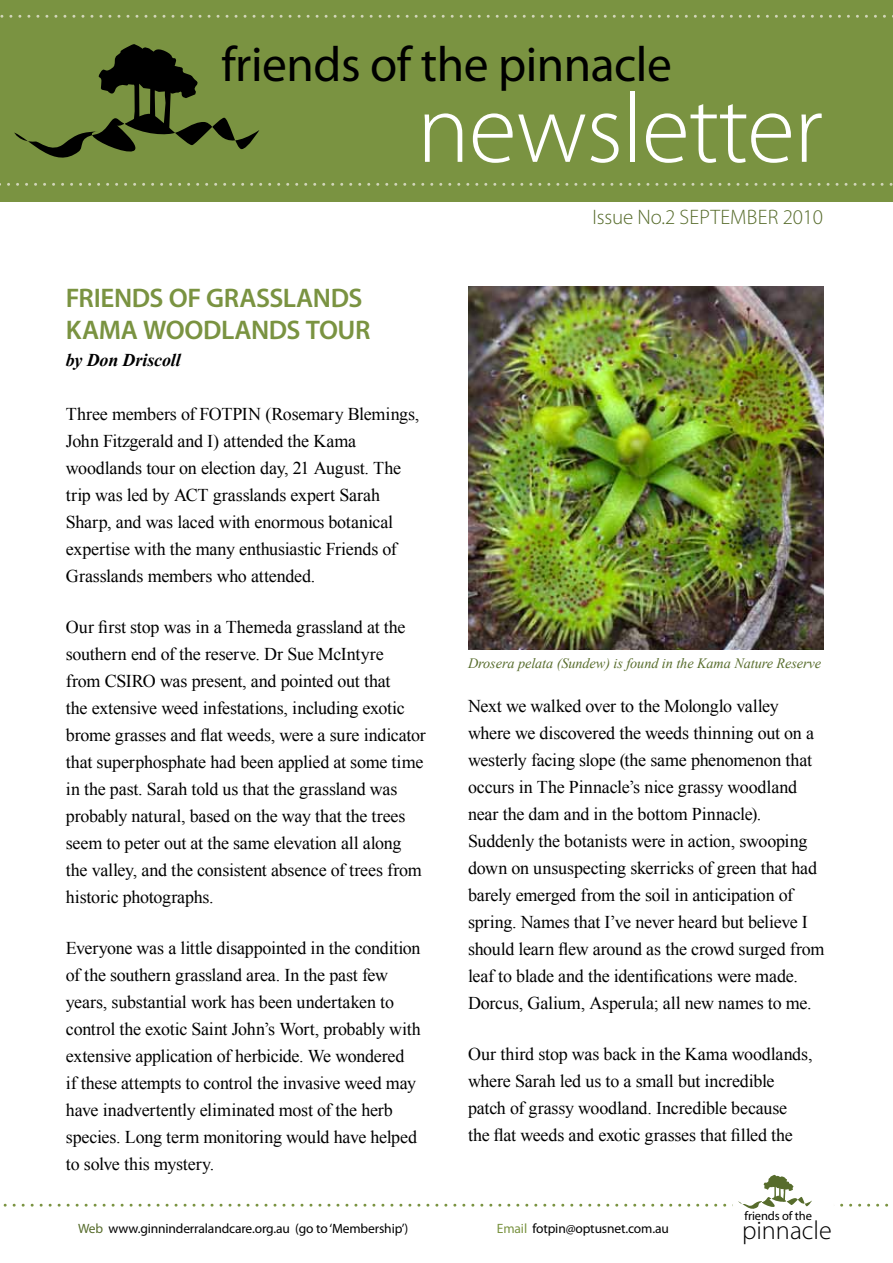
<style>
.page{position:relative;width:893px;height:1263px;background:#fff}
.page>*{position:absolute;margin:0;border:0;box-sizing:border-box;transform-origin:0 0}
.t1{font:300 98.55px "Myriad Pro";color:#fff}
.t2{font:49.5px "Myriad Pro";letter-spacing:-.01em;color:#000}
.t3{font:600 27px/32.4px "Myriad Pro";letter-spacing:-.015em;color:#7a9341}
.t4{font:300 26.1px "Myriad Pro";color:#000}
.t5{font:300 21px "Myriad Pro";letter-spacing:.01em;color:#576c2c}
.t6{font:18px/27px "Times New Roman";letter-spacing:-.01em;color:#000}
.t7{font:italic 700 18px "Times New Roman";letter-spacing:-.01em;color:#000}
.t8{font:italic 14.25px "Times New Roman";letter-spacing:-.005em;color:#576c2c}
.t9{font:13.5px "Myriad Pro";letter-spacing:-.01em;color:#000}
.t10{font:12.45px "Myriad Pro";letter-spacing:-.01em;color:#000}
.s1{color:#576c2c}
.s2{color:#7a9341}
</style>
<div class="page">
<svg style="left:3px;top:1174px;width:886px;height:41px"></svg>
<div style="left:0;top:0;width:893px;height:202px;background:#7a9341"></div>
<svg style="left:0;top:15px;width:893px;height:3px"></svg>
<svg style="left:0;top:44px;width:893px;height:142px"></svg>
<img style="left:468px;top:287px;width:355px;height:362px">
<h2 class="t2" style="left:221px;top:38px;width:452px">friends of the pinnacle</h2>
<h1 class="t1" style="left:417px;top:75px;width:408px">newsletter</h1>
<h3 class="t3" style="left:66px;top:282px;width:306px">FRIENDS OF GRASSLANDS<br>KAMA WOODLANDS TOUR</h3>
<p class="t7" style="left:66px;top:348px;width:116px">by Don Driscoll</p>
<p class="t6" style="left:66px;top:401px;width:355px">Three members of FOTPIN (Rosemary Blemings, John Fitzgerald and I) attended the Kama woodlands tour on election day, 21 August. The trip was led by ACT grasslands expert Sarah Sharp, and was laced with enormous botanical expertise with the many enthusiastic Friends of Grasslands members who attended.</p>
<p class="t6" style="left:66px;top:614px;width:362px">Our first stop was in a Themeda grassland at the southern end of the reserve. Dr Sue McIntyre<br>from CSIRO was present, and pointed out that<br>the extensive weed infestations, including exotic brome grasses and flat weeds, were a sure indicator that superphosphate had been applied at some time in the past. Sarah told us that the grassland was probably natural, based on the way that the trees seem to peter out at the same elevation all along the valley, and the consistent absence of trees from historic photographs.</p>
<p class="t6" style="left:66px;top:934px;width:356px">Everyone was a little disappointed in the condition of the southern grassland area. In the past few years, substantial work has been undertaken to control the exotic Saint John’s Wort, probably with extensive application of herbicide. We wondered<br>if these attempts to control the invasive weed may have inadvertently eliminated most of the herb species. Long term monitoring would have helped to solve this mystery.</p>
<p class="t5" style="left:592px;top:206px;width:232px">issue no.2 september 2010</p>
<p class="t8" style="left:468px;top:653px;width:355px">Drosera pelata (Sundew) is found in the Kama Nature Reserve</p>
<p class="t6" style="left:468px;top:692px;width:358px">Next we walked over to the Molonglo valley where we discovered the weeds thinning out on a westerly facing slope (the same phenomenon that occurs in The Pinnacle’s nice grassy woodland near the dam and in the bottom Pinnacle).<br>Suddenly the botanists were in action, swooping down on unsuspecting skerricks of green that had barely emerged from the soil in anticipation of spring. Names that I’ve never heard but believe I should learn flew around as the crowd surged from leaf to blade and the identifications were made.<br>Dorcus, Galium, Asperula; all new names to me.</p>
<p class="t6" style="left:468px;top:1040px;width:346px">Our third stop was back in the Kama woodlands, where Sarah led us to a small but incredible patch of grassy woodland. Incredible because the flat weeds and exotic grasses that filled the</p>
<p class="t10" style="left:744px;top:1209px;width:69px">friends of the</p>
<p class="t9" style="left:78px;top:1221px;width:332px"><span class="s1">Web</span> www.ginninderralandcare.org.au (go to ‘Membership’)</p>
<p class="t9" style="left:497px;top:1221px;width:173px"><span class="s2">Email</span> fotpin@optusnet.com.au</p>
<h3 class="t4" style="left:742px;top:1216px;width:91px">pinnacle</h3>
</div>
